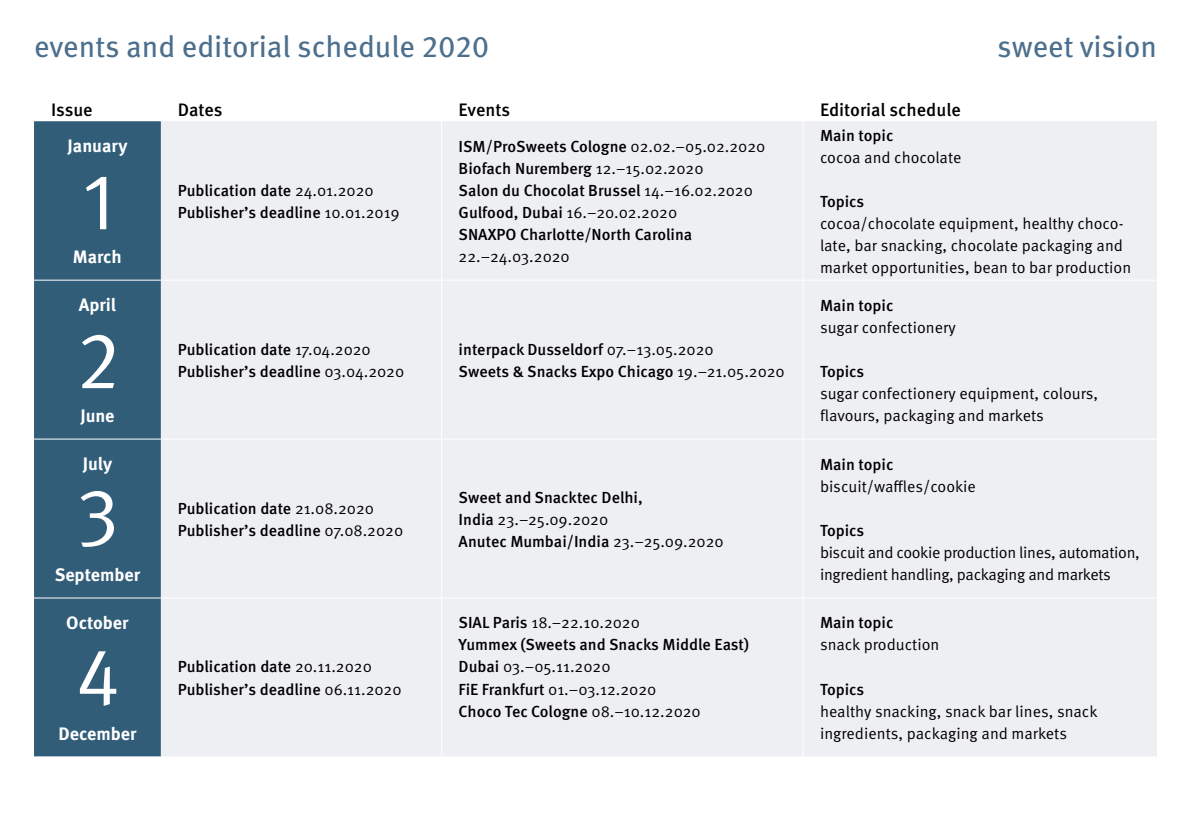
<style>
.page{position:relative;width:1191px;height:840px;background:#fff}
.page>*{position:absolute;margin:0;border:0;box-sizing:border-box;transform-origin:0 0}
.t1{font:80px/158px "Meta OT Norm";color:#fff;text-align:justify}
.t2{font:30px "Meta OT";color:#4b6f8d}
.t3{font:700 18px "Meta OT";color:#fff}
.t4{font:500 18px "Meta OT";letter-spacing:-.005em;color:#000}
.t5{font:500 16px/22px "Meta OT";color:#000}
.t6{font:16px/22px "Meta OT Norm";letter-spacing:-.005em;color:#000}
.s1{font-family:"Meta OT Norm";font-weight:400}
.s2{font-family:"Meta OT";font-weight:500}
</style>
<div class="page">
<div style="left:34px;top:121px;width:127px;height:635px;background:#325d79"></div>
<div style="left:161px;top:121px;width:996px;height:635px;background:#eeeff3"></div>
<hr style="left:441px;top:121px;width:1px;height:158px;background:#fff">
<hr style="left:802px;top:121px;width:1px;height:158px;background:#fff">
<hr style="left:34px;top:279px;width:127px;height:1px;background:#fff">
<hr style="left:161px;top:279px;width:280px;height:1px;background:#fff">
<hr style="left:441px;top:279px;width:362px;height:1px;background:#fff">
<hr style="left:441px;top:280px;width:1px;height:158px;background:#fff">
<hr style="left:803px;top:279px;width:354px;height:1px;background:#fff">
<hr style="left:802px;top:280px;width:1px;height:158px;background:#fff">
<hr style="left:441px;top:439px;width:1px;height:158px;background:#fff">
<hr style="left:802px;top:439px;width:1px;height:158px;background:#fff">
<hr style="left:441px;top:598px;width:1px;height:158px;background:#fff">
<hr style="left:802px;top:598px;width:1px;height:158px;background:#fff">
<hr style="left:34px;top:438px;width:127px;height:1px;background:#fff">
<hr style="left:161px;top:438px;width:280px;height:1px;background:#fff">
<hr style="left:441px;top:438px;width:362px;height:1px;background:#fff">
<hr style="left:803px;top:438px;width:354px;height:1px;background:#fff">
<hr style="left:34px;top:597px;width:127px;height:1px;background:#fff">
<hr style="left:161px;top:597px;width:280px;height:1px;background:#fff">
<hr style="left:441px;top:597px;width:362px;height:1px;background:#fff">
<hr style="left:803px;top:597px;width:354px;height:1px;background:#fff">
<h2 class="t2" style="left:34px;top:28px;width:457px">events and editorial schedule 2020</h2>
<h2 class="t2" style="left:997px;top:28px;width:161px">sweet vision</h2>
<p class="t4" style="left:51px;top:98px;width:43px">Issue</p>
<p class="t4" style="left:178px;top:98px;width:46px">Dates</p>
<p class="t4" style="left:458px;top:98px;width:53px">Events</p>
<p class="t4" style="left:820px;top:98px;width:142px">Editorial schedule</p>
<p class="t3" style="left:68px;top:134px;width:61px">January</p>
<p class="t5" style="left:820px;top:124px;width:75px">Main topic</p>
<p class="t6" style="left:820px;top:146px;width:143px">cocoa and chocolate</p>
<p class="t5" style="left:820px;top:190px;width:46px">Topics</p>
<p class="t6" style="left:820px;top:212px;width:313px">cocoa/chocolate equipment, healthy choco&shy;late, bar snacking, chocolate packaging and market opportunities, bean to bar production</p>
<p class="t5" style="left:458px;top:135px;width:308px">ISM/ProSweets Cologne <span class="s1">02.02.–05.02.2020<br></span>Biofach Nuremberg <span class="s1">12.–15.02.2020<br></span>Salon du Chocolat Brussel <span class="s1">14.–16.02.2020</span></p>
<p class="t6" style="left:458px;top:201px;width:220px"><span class="s2">Gulfood, Dubai</span> 16.–20.02.2020</p>
<p class="t5" style="left:458px;top:223px;width:235px">SNAXPO Charlotte/North Carolina</p>
<p class="t6" style="left:458px;top:245px;width:113px">22.–24.03.2020</p>
<h1 class="t1" style="left:75px;top:123px;width:47px">1<br>2<br>3<br>4</h1>
<p class="t5" style="left:178px;top:179px;width:223px">Publication date <span class="s1">24.01.2020<br></span>Publisher’s deadline <span class="s1">10.01.2019</span></p>
<p class="t3" style="left:73px;top:245px;width:50px">March</p>
<p class="t3" style="left:79px;top:293px;width:39px">April</p>
<p class="t5" style="left:820px;top:294px;width:75px">Main topic</p>
<p class="t6" style="left:820px;top:316px;width:137px">sugar confectionery</p>
<p class="t5" style="left:820px;top:360px;width:46px">Topics</p>
<p class="t6" style="left:820px;top:382px;width:280px">sugar confectionery equipment, colours, flavours, packaging and markets</p>
<p class="t5" style="left:178px;top:338px;width:228px">Publication date <span class="s1">17.04.2020<br></span>Publisher’s deadline <span class="s1">03.04.2020</span></p>
<p class="t5" style="left:458px;top:338px;width:328px">interpack Dusseldorf <span class="s1">07.–13.05.2020<br></span>Sweets &amp; Snacks Expo Chicago <span class="s1">19.–21.05.2020</span></p>
<p class="t3" style="left:80px;top:404px;width:36px">June</p>
<p class="t3" style="left:83px;top:452px;width:31px">July</p>
<p class="t5" style="left:820px;top:453px;width:75px">Main topic</p>
<p class="t6" style="left:820px;top:475px;width:157px">biscuit/waffles/cookie</p>
<p class="t5" style="left:820px;top:519px;width:46px">Topics</p>
<p class="t6" style="left:820px;top:541px;width:321px">biscuit and cookie production lines, automation, ingredient handling, packaging and markets</p>
<p class="t5" style="left:458px;top:486px;width:186px">Sweet and Snacktec Delhi,</p>
<p class="t6" style="left:458px;top:508px;width:151px"><span class="s2">India</span> 23.–25.09.2020</p>
<p class="t5" style="left:458px;top:530px;width:267px">Anutec Mumbai/India <span class="s1">23.–25.09.2020</span></p>
<p class="t5" style="left:178px;top:497px;width:227px">Publication date <span class="s1">21.08.2020<br></span>Publisher’s deadline <span class="s1">07.08.2020</span></p>
<p class="t3" style="left:55px;top:563px;width:87px">September</p>
<p class="t3" style="left:66px;top:610px;width:64px">October</p>
<p class="t6" style="left:458px;top:611px;width:183px"><span class="s2">SIAL Paris</span> 18.–22.10.2020</p>
<p class="t5" style="left:458px;top:633px;width:292px">Yummex (Sweets and Snacks Middle East)</p>
<p class="t6" style="left:458px;top:655px;width:199px"><span class="s2">Dubai</span> 03.–05.11.2020<br><span class="s2">FiE Frankfurt</span> 01.–03.12.2020</p>
<p class="t5" style="left:458px;top:699px;width:244px">Choco Tec Cologne <span class="s1">08.–10.12.2020</span></p>
<p class="t5" style="left:820px;top:611px;width:75px">Main topic</p>
<p class="t6" style="left:820px;top:633px;width:121px">snack production</p>
<p class="t5" style="left:820px;top:677px;width:46px">Topics</p>
<p class="t6" style="left:820px;top:699px;width:279px">healthy snacking, snack bar lines, snack ingredients, packaging and markets</p>
<p class="t5" style="left:178px;top:655px;width:225px">Publication date <span class="s1">20.11.2020<br></span>Publisher’s deadline <span class="s1">06.11.2020</span></p>
<p class="t3" style="left:58px;top:721px;width:80px">December</p>
</div>
